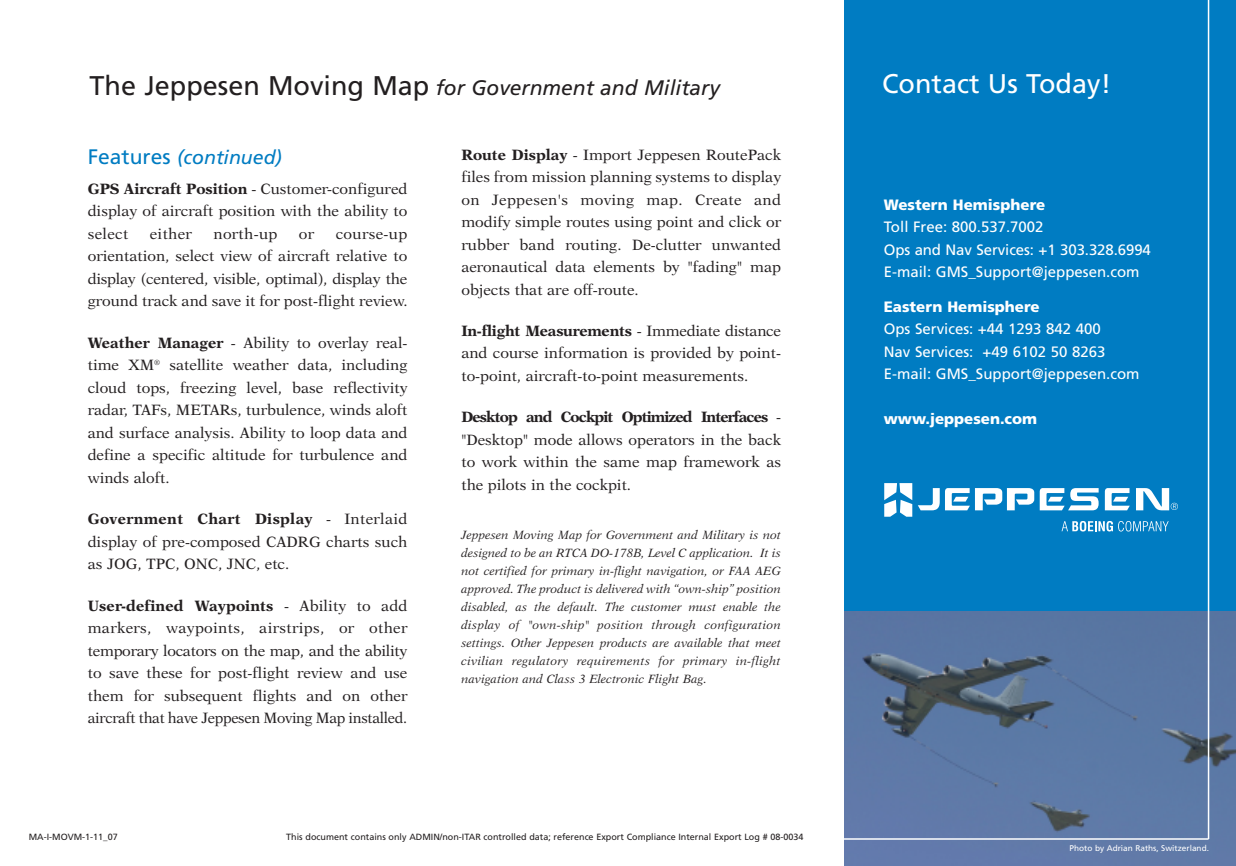
<style>
.page{position:relative;width:1236px;height:866px;background:#fff}
.page>*{position:absolute;margin:0;border:0;box-sizing:border-box;transform-origin:0 0}
.t1{font:27px "Frutiger";color:#fff}
.t2{font:italic 21px "Frutiger";color:#231f20}
.t3{font:italic 19.5px "Frutiger";color:#007cc2}
.t4{font:15px/22.5px "New Aster";color:#231f20;text-align:justify}
.t5{font:15px/22.5px "Frutiger";color:#fff}
.t6{font:900 15px "Frutiger";color:#fff}
.t7{font:italic 12px/18px "New Aster";color:#231f20;text-align:justify}
.t8{font:9px "Frutiger";color:#231f20}
.t9{font:8.25px "Frutiger";color:#fff}
.s1{font-style:normal;font-size:27px}
.s2{font-style:normal;font-size:21px}
.s3{font-weight:700}
</style>
<div class="page">
<div style="left:844px;top:0;width:392px;height:866px;background:#007cc2"></div>
<img style="left:844px;top:612px;width:392px;height:254px">
<svg style="left:1061px;top:521px;width:108px;height:10px"></svg>
<svg style="left:884px;top:483px;width:28px;height:34px"></svg>
<svg style="left:918px;top:488px;width:116px;height:22px"></svg>
<svg style="left:1105px;top:488px;width:25px;height:22px"></svg>
<svg style="left:1040px;top:488px;width:59px;height:22px"></svg>
<svg style="left:1136px;top:488px;width:42px;height:22px"></svg>
<hr style="left:1208px;top:0;width:1px;height:839px;background:#fff">
<hr style="left:828px;top:838px;width:380px;height:2px;background:#fff">
<h2 class="t2" style="left:90px;top:79px;width:632px"><span class="s1">The Jeppesen Moving Map</span> for Government and Military</h2>
<h3 class="t3" style="left:88px;top:149px;width:196px"><span class="s2">Features</span> (continued)</h3>
<p class="t4" style="left:88px;top:178px;width:321px"><span class="s3">GPS Aircraft Position</span> - Customer-configured display of aircraft position with the ability to select</p>
<p class="t4" style="left:150px;top:223px;width:44px">either</p>
<p class="t4" style="left:213px;top:223px;width:65px">north-up</p>
<p class="t4" style="left:299px;top:223px;width:17px">or</p>
<p class="t4" style="left:88px;top:223px;width:321px;text-indent:248px">course-up orientation, select view of aircraft relative to display (centered, visible, optimal), display the ground track and save it for post-flight review.</p>
<p class="t4" style="left:88px;top:332px;width:321px"><span class="s3">Weather Manager</span> - Ability to overlay real&shy;time XM<sup>®</sup> satellite weather data, including cloud tops, freezing level, base reflectivity radar, TAFs, METARs, turbulence, winds aloft and surface analysis. Ability to loop data and define a specific altitude for turbulence and winds aloft.</p>
<p class="t4" style="left:88px;top:509px;width:321px"><span class="s3">Government Chart Display</span> - Interlaid display of pre-composed CADRG charts such as JOG, TPC, ONC, JNC, etc.</p>
<p class="t4" style="left:88px;top:595px;width:321px"><span class="s3">User-defined Waypoints</span> - Ability to add markers, waypoints, airstrips, or other temporary locators on the map, and the ability to save these for post-flight review and use them for subsequent flights and on other aircraft that have Jeppesen Moving Map installed.</p>
<p class="t4" style="left:461px;top:144px;width:321px"><span class="s3">Route Display</span> - Import Jeppesen RoutePack files from mission planning systems to display on Jeppesen's moving map. Create and modify simple routes using point and click or rubber band routing. De-clutter unwanted aeronautical data elements by "fading" map objects that are off-route.</p>
<p class="t4" style="left:461px;top:321px;width:321px"><span class="s3">In-flight Measurements</span> - Immediate distance and course information is provided by point&shy;to-point, aircraft-to-point measurements.</p>
<p class="t4" style="left:461px;top:407px;width:321px"><span class="s3">Desktop and Cockpit Optimized Interfaces</span> - "Desktop" mode allows operators in the back to work within the same map framework as the pilots in the cockpit.</p>
<p class="t7" style="left:461px;top:527px;width:321px">Jeppesen Moving Map for Government and Military is not designed to be an RTCA DO-178B, Level C application. It is not certified for primary in-flight navigation, or FAA AEG approved. The product is delivered with “own-ship” position disabled, as the default. The customer must enable the display of "own-ship" position through configuration settings. Other Jeppesen products are available that meet civilian regulatory requirements for primary in-flight navigation and Class 3 Electronic Flight Bag.</p>
<p class="t8" style="left:29px;top:833px;width:90px">MA-I-MOVM-1-11_07</p>
<p class="t8" style="left:286px;top:833px;width:519px">This document contains only ADMIN/non-ITAR controlled data; reference Export Compliance Internal Export Log # 08-0034</p>
<h1 class="t1" style="left:882px;top:73px;width:231px">Contact Us Today!</h1>
<p class="t6" style="left:884px;top:199px;width:163px">Western Hemisphere</p>
<p class="t5" style="left:884px;top:217px;width:269px">Toll Free: 800.537.7002<br>Ops and Nav Services: +1 303.328.6994<br>E-mail: GMS_Support@jeppesen.com</p>
<p class="t6" style="left:884px;top:301px;width:157px">Eastern Hemisphere</p>
<p class="t5" style="left:884px;top:319px;width:257px">Ops Services: +44 1293 842 400<br>Nav Services: +49 6102 50 8263<br>E-mail: GMS_Support@jeppesen.com</p>
<p class="t6" style="left:884px;top:413px;width:155px">www.jeppesen.com</p>
<p class="t9" style="left:1070px;top:845px;width:141px">Photo by Adrian Raths, Switzerland.</p>
</div>
